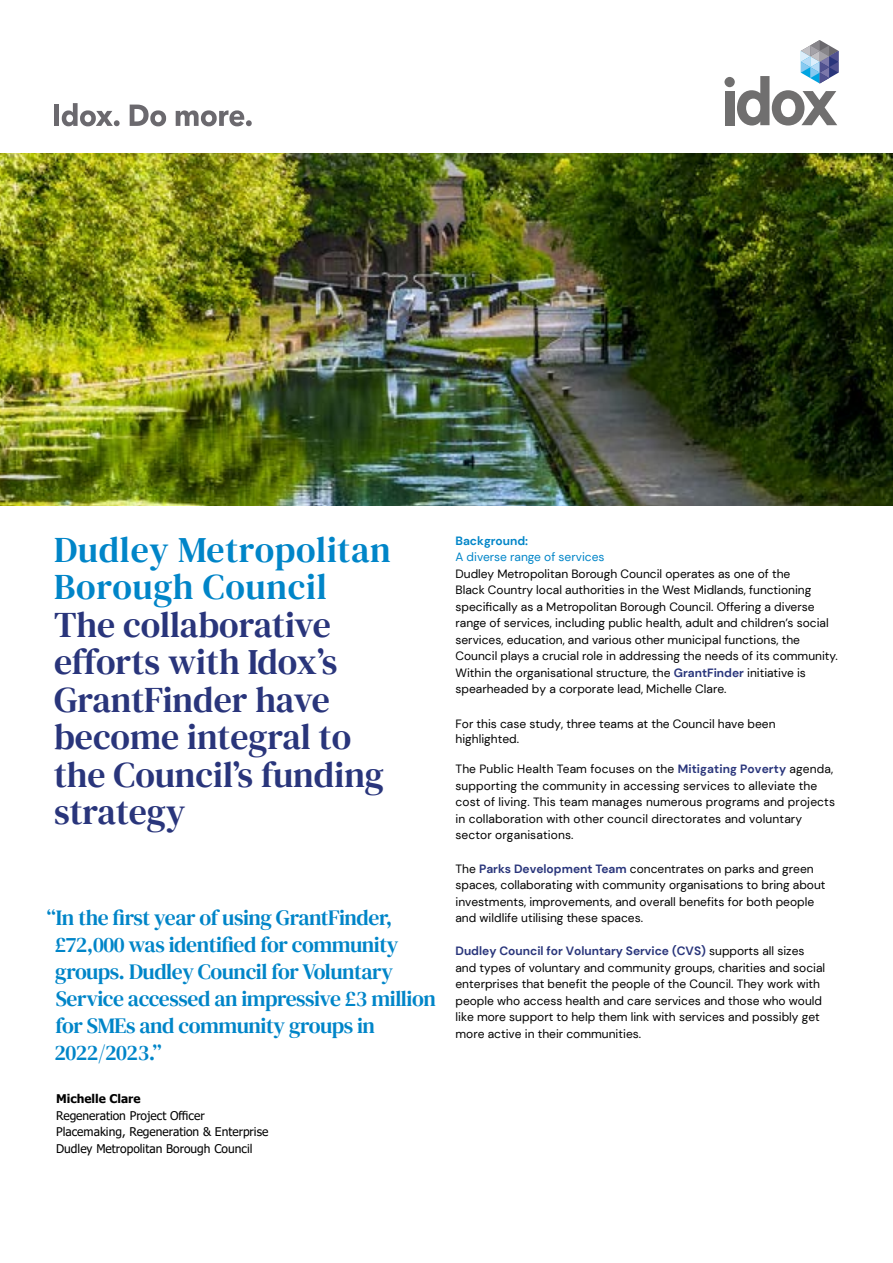
<style>
.page{position:relative;width:893px;height:1263px;background:#fff}
.page>*{position:absolute;margin:0;border:0;box-sizing:border-box;transform-origin:0 0}
.t1{font:36px/37.5px "DM Serif Text";color:#29357b}
.t2{font:36px/37.5px "DM Serif Text";letter-spacing:.02em;color:#0085c8}
.t3{font:21.75px/27px "DM Serif Text";letter-spacing:-.02em;color:#0085c8}
.t4{font:12px/16.5px "DM Sans";color:#000}
.t5{font:12px/16.5px "Tahoma";color:#000}
.t6{font:12px "DM Sans";color:#0085c8}
.t7{font:700 12px "Tahoma";color:#000}
.t8{font:700 12px "DM Sans";color:#0085c8}
.s1{font-weight:700;color:#29357b}
</style>
<div class="page">
<div style="left:54px;top:105px;width:5px;height:21px;background:#6b696e"></div>
<svg style="left:62px;top:103px;width:58px;height:23px"></svg>
<svg style="left:130px;top:105px;width:36px;height:21px"></svg>
<svg style="left:176px;top:110px;width:76px;height:16px"></svg>
<svg style="left:737px;top:40px;width:101px;height:86px"></svg>
<div style="left:725px;top:91px;width:9px;height:34px;background:#706f6f"></div>
<div style="left:724px;top:77px;width:11px;height:10px;background:#706f6f;border-radius:50%"></div>
<img style="left:0;top:153px;width:893px;height:353px">
<h1 class="t2" style="left:54px;top:531px;width:338px">Dudley Metropolitan<br>Borough Council</h1>
<h1 class="t1" style="left:54px;top:606px;width:331px">The collaborative efforts with Idox’s<br>GrantFinder have become integral to the Council’s funding strategy</h1>
<h2 class="t3" style="left:54px;top:904px;width:383px;text-indent:-8px">“In the first year of using GrantFinder, £72,000 was identified for community groups. Dudley Council for Voluntary Service accessed an impressive £3 million for SMEs and community groups in 2022/2023.”</h2>
<p class="t7" style="left:56px;top:1090px;width:86px">Michelle Clare</p>
<p class="t5" style="left:56px;top:1108px;width:214px">Regeneration Project Officer<br>Placemaking, Regeneration &amp; Enterprise<br>Dudley Metropolitan Borough Council</p>
<p class="t8" style="left:455px;top:533px;width:74px">Background:</p>
<p class="t6" style="left:455px;top:549px;width:151px">A diverse range of services</p>
<p class="t4" style="left:455px;top:565px;width:384px">Dudley Metropolitan Borough Council operates as one of the<br>Black Country local authorities in the West Midlands, functioning specifically as a Metropolitan Borough Council. Offering a diverse range of services, including public health, adult and children’s social services, education, and various other municipal functions, the Council plays a crucial role in addressing the needs of its community.<br>Within the organisational structure, the <span class="s1">GrantFinder</span> initiative is spearheaded by a corporate lead, Michelle Clare.</p>
<p class="t4" style="left:455px;top:717px;width:322px;line-height:14.4px">For this case study, three teams at the Council have been highlighted.</p>
<p class="t4" style="left:455px;top:761px;width:381px">The Public Health Team focuses on the <span class="s1">Mitigating Poverty</span> agenda, supporting the community in accessing services to alleviate the cost of living. This team manages numerous programs and projects in collaboration with other council directorates and voluntary sector organisations.</p>
<p class="t4" style="left:455px;top:860px;width:372px">The <span class="s1">Parks Development Team</span> concentrates on parks and green spaces, collaborating with community organisations to bring about investments, improvements, and overall benefits for both people and wildlife utilising these spaces.</p>
<p class="t4" style="left:455px;top:942px;width:371px"><span class="s1">Dudley Council for Voluntary Service (CVS)</span> supports all sizes and types of voluntary and community groups, charities and social enterprises that benefit the people of the Council. They work with people who access health and care services and those who would like more support to help them link with services and possibly get more active in their communities.</p>
</div>
